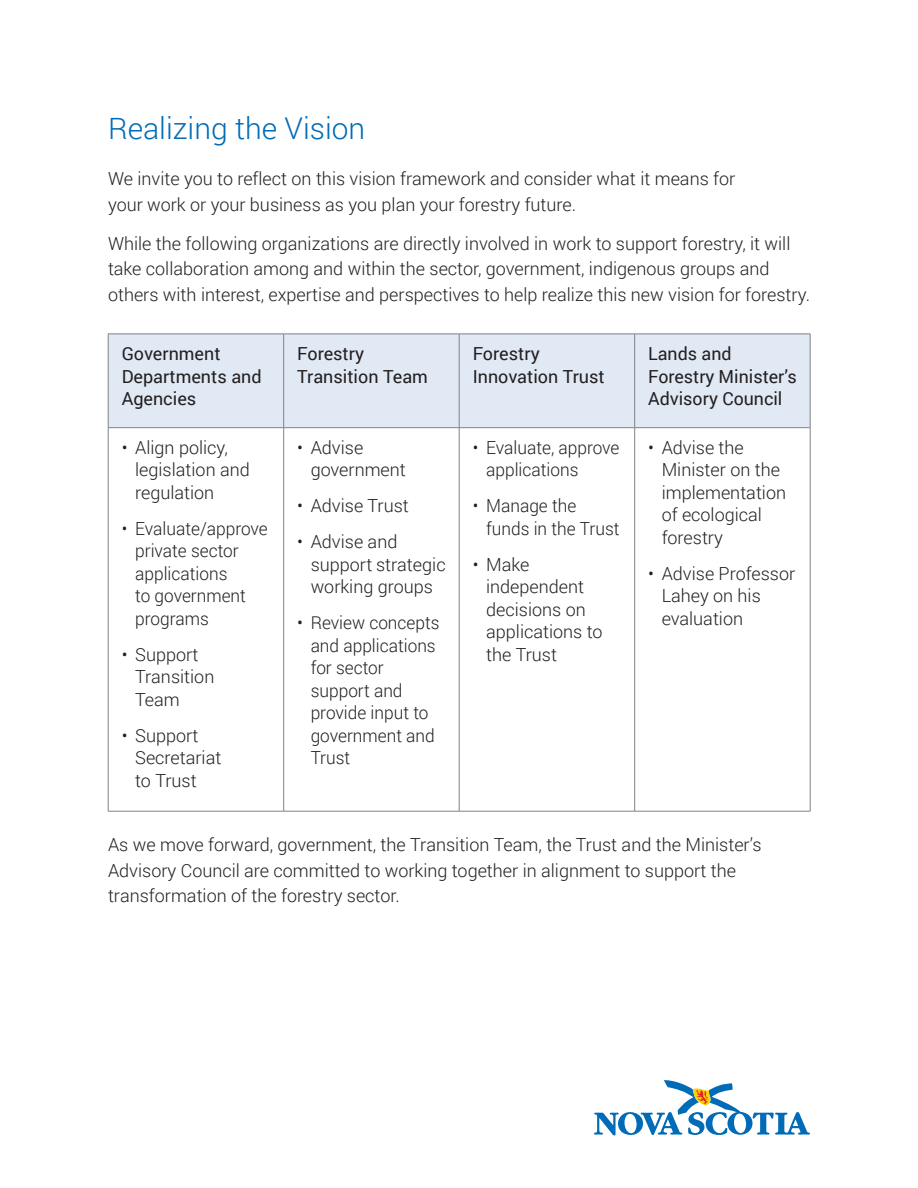
<style>
.page{position:relative;width:918px;height:1188px;background:#fff}
.page>*{position:absolute;margin:0;border:0;box-sizing:border-box;transform-origin:0 0}
.t1{font:300 30px "Roboto";color:#006bb6}
.t2{font:300 18px/22.5px "Roboto";color:#231f20}
.t3{font:18px/22.5px "Roboto";color:#231f20}
.t4{font:300 18px/22.5px "Roboto";color:#231f20;scale:.96 1}
</style>
<div class="page">
<svg style="left:594px;top:1080px;width:216px;height:55px"></svg>
<div style="left:109px;top:335px;width:701px;height:92px;background:#e1e9f5"></div>
<hr style="left:108px;top:334px;width:176px;height:1px;background:#808285">
<hr style="left:108px;top:334px;width:1px;height:93px;background:#808285">
<hr style="left:284px;top:334px;width:175px;height:1px;background:#808285">
<hr style="left:283px;top:334px;width:1px;height:93px;background:#808285">
<hr style="left:459px;top:334px;width:176px;height:1px;background:#808285">
<hr style="left:459px;top:334px;width:1px;height:93px;background:#808285">
<hr style="left:635px;top:334px;width:175px;height:1px;background:#808285">
<hr style="left:634px;top:334px;width:1px;height:93px;background:#808285">
<hr style="left:810px;top:334px;width:1px;height:93px;background:#808285">
<hr style="left:108px;top:427px;width:176px;height:1px;background:#808285">
<hr style="left:108px;top:428px;width:1px;height:383px;background:#808285">
<hr style="left:284px;top:427px;width:175px;height:1px;background:#808285">
<hr style="left:283px;top:428px;width:1px;height:383px;background:#808285">
<hr style="left:459px;top:427px;width:176px;height:1px;background:#808285">
<hr style="left:459px;top:428px;width:1px;height:383px;background:#808285">
<hr style="left:635px;top:427px;width:175px;height:1px;background:#808285">
<hr style="left:634px;top:428px;width:1px;height:383px;background:#808285">
<hr style="left:810px;top:428px;width:1px;height:383px;background:#808285">
<hr style="left:108px;top:811px;width:176px;height:1px;background:#808285">
<hr style="left:284px;top:811px;width:175px;height:1px;background:#808285">
<hr style="left:459px;top:811px;width:176px;height:1px;background:#808285">
<hr style="left:635px;top:811px;width:175px;height:1px;background:#808285">
<h1 class="t1" style="left:108px;top:108px;width:259px">Realizing the Vision</h1>
<p class="t2" style="left:108px;top:165px;width:629px;line-height:25.5px">We invite you to reflect on this vision framework and consider what it means for your work or your business as you plan your forestry future.</p>
<p class="t2" style="left:108px;top:230px;width:703px;line-height:25.5px">While the following organizations are directly involved in work to support forestry, it will take collaboration among and within the sector, government, indigenous groups and others with interest, expertise and perspectives to help realize this new vision for forestry.</p>
<p class="t3" style="left:122px;top:342px;width:141px">Government<br>Departments and<br>Agencies</p>
<p class="t3" style="left:297px;top:342px;width:132px">Forestry<br>Transition Team</p>
<p class="t3" style="left:473px;top:342px;width:134px">Forestry<br>Innovation Trust</p>
<p class="t3" style="left:648px;top:342px;width:150px">Lands and<br>Forestry Minister’s<br>Advisory Council</p>
<p class="t2" style="left:135px;top:436px;width:116px;text-indent:-14px">• Align policy, legislation and regulation</p>
<p class="t4" style="left:135px;top:517px;width:140px;text-indent:-13px">• Evaluate/approve private sector applications<br>to government programs</p>
<p class="t2" style="left:135px;top:643px;width:81px;text-indent:-14px">• Support<br>Transition<br>Team</p>
<p class="t2" style="left:135px;top:724px;width:88px;text-indent:-14px">• Support<br>Secretariat to Trust</p>
<p class="t2" style="left:311px;top:436px;width:97px;text-indent:-14px">• Advise government</p>
<p class="t2" style="left:297px;top:494px;width:113px">• Advise Trust</p>
<p class="t2" style="left:311px;top:530px;width:136px;text-indent:-14px">• Advise and support strategic working groups</p>
<p class="t2" style="left:311px;top:611px;width:130px;text-indent:-14px">• Review concepts and applications for sector support and provide input to government and<br>Trust</p>
<p class="t4" style="left:486px;top:436px;width:140px;text-indent:-13px">• Evaluate, approve applications</p>
<p class="t4" style="left:486px;top:494px;width:140px;text-indent:-13px">• Manage the funds in the Trust</p>
<p class="t2" style="left:486px;top:553px;width:118px;text-indent:-14px">• Make independent decisions on applications to the Trust</p>
<p class="t2" style="left:662px;top:436px;width:126px;text-indent:-14px">• Advise the<br>Minister on the implementation of ecological forestry</p>
<p class="t2" style="left:662px;top:562px;width:135px;text-indent:-14px">• Advise Professor<br>Lahey on his evaluation</p>
<p class="t2" style="left:108px;top:831px;width:655px;line-height:25.5px">As we move forward, government, the Transition Team, the Trust and the Minister’s<br>Advisory Council are committed to working together in alignment to support the transformation of the forestry sector.</p>
</div>
